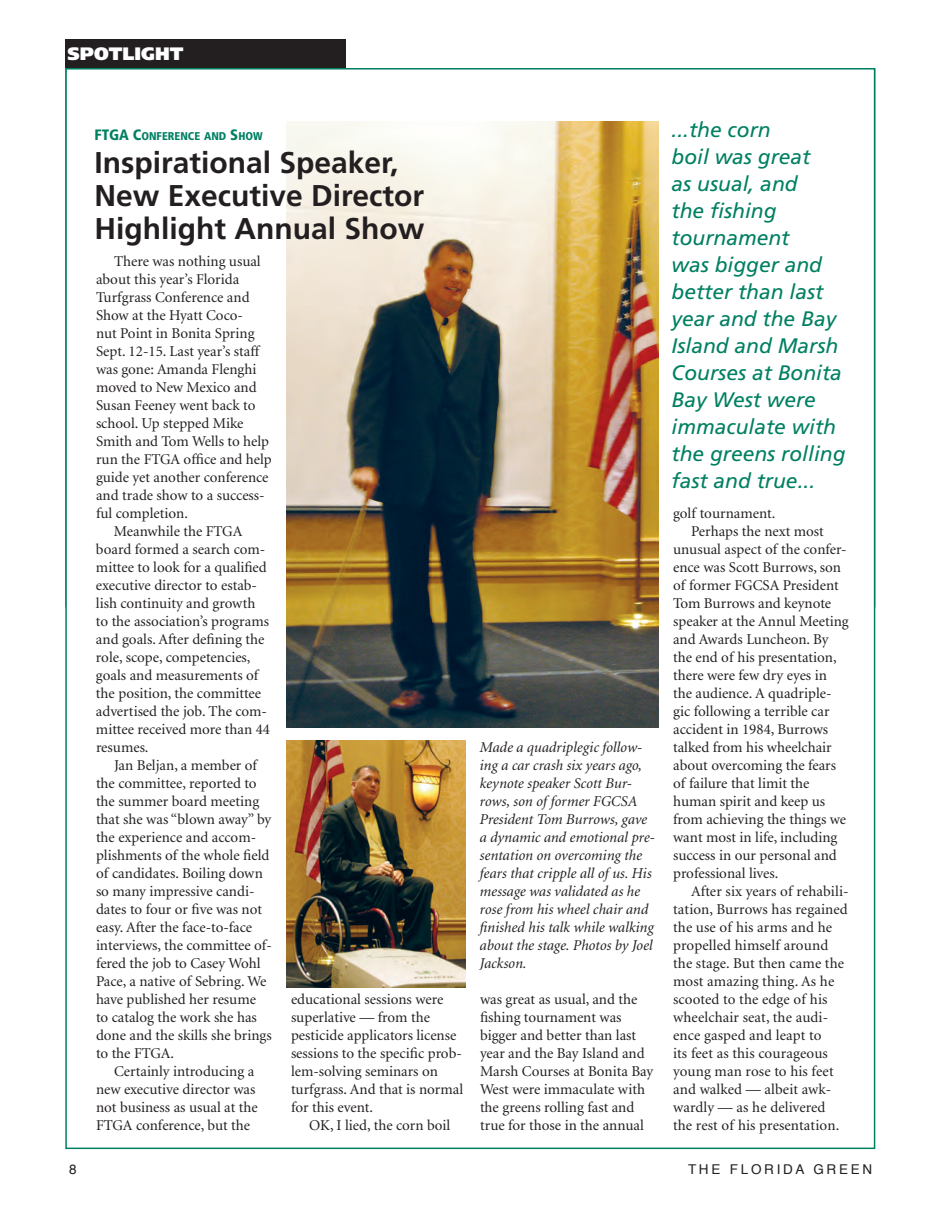
<style>
.page{position:relative;width:945px;height:1215px;background:#fff}
.page>*{position:absolute;margin:0;border:0;box-sizing:border-box;transform-origin:0 0}
.t1{font:700 30px/33px "Frutiger";color:#231f20}
.t2{font:italic 21px/27px "Frutiger";color:#008062}
.t3{font:900 18px "Frutiger";color:#fff}
.t4{font:15px/18px "Minion";color:#231f20}
.t5{font:italic 15px/18px "Minion";color:#231f20}
.t6{font:13.5px "Helvetica";letter-spacing:.2em;color:#231f20}
.t7{font:900 condensed 11.25px "Frutiger";color:#008062}
.s1{font-size:15px}
</style>
<div class="page">
<div style="left:65px;top:39px;width:281px;height:29px;background:#231f20"></div>
<img style="left:287px;top:122px;width:371px;height:605px">
<img style="left:287px;top:741px;width:179px;height:247px">
<p class="t3" style="left:68px;top:43px;width:118px">SPOTLIGHT</p>
<p class="t7" style="left:94px;top:129px;width:170px"><span class="s1">FTGA C</span>ONFERENCE AND <span class="s1">S</span>HOW</p>
<h1 class="t1" style="left:94px;top:145px;width:332px">Inspirational Speaker,<br>New Executive Director<br>Highlight Annual Show</h1>
<p class="t4" style="left:114px;top:252px;width:148px">There was nothing usual</p>
<p class="t4" style="left:96px;top:270px;width:145px">about this year’s Florida</p>
<p class="t4" style="left:96px;top:288px;width:155px">Turfgrass Conference and</p>
<p class="t4" style="left:96px;top:306px;width:149px">Show at the Hyatt Coco-</p>
<p class="t4" style="left:96px;top:324px;width:160px">nut Point in Bonita Spring</p>
<p class="t4" style="left:96px;top:342px;width:165px">Sept. 12-15. Last year’s staff</p>
<p class="t4" style="left:96px;top:360px;width:162px">was gone: Amanda Flenghi</p>
<p class="t4" style="left:96px;top:378px;width:162px">moved to New Mexico and</p>
<p class="t4" style="left:96px;top:396px;width:161px">Susan Feeney went back to</p>
<p class="t4" style="left:96px;top:414px;width:149px">school. Up stepped Mike</p>
<p class="t4" style="left:96px;top:432px;width:175px">Smith and Tom Wells to help</p>
<p class="t4" style="left:96px;top:450px;width:177px">run the FTGA office and help</p>
<p class="t4" style="left:96px;top:468px;width:174px">guide yet another conference</p>
<p class="t4" style="left:96px;top:486px;width:170px">and trade show to a success-</p>
<p class="t4" style="left:96px;top:504px;width:94px">ful completion.</p>
<p class="t4" style="left:114px;top:522px;width:130px">Meanwhile the FTGA</p>
<p class="t4" style="left:96px;top:540px;width:171px">board formed a search com-</p>
<p class="t4" style="left:96px;top:558px;width:172px">mittee to look for a qualified</p>
<p class="t4" style="left:96px;top:576px;width:163px">executive director to estab-</p>
<p class="t4" style="left:96px;top:594px;width:161px">lish continuity and growth</p>
<p class="t4" style="left:96px;top:612px;width:175px">to the association’s programs</p>
<p class="t4" style="left:96px;top:630px;width:170px">and goals. After defining the</p>
<p class="t4" style="left:96px;top:648px;width:156px">role, scope, competencies,</p>
<p class="t4" style="left:96px;top:666px;width:164px">goals and measurements of</p>
<p class="t4" style="left:96px;top:684px;width:167px">the position, the committee</p>
<p class="t4" style="left:96px;top:702px;width:173px">advertised the job. The com-</p>
<p class="t4" style="left:96px;top:720px;width:176px">mittee received more than 44</p>
<p class="t4" style="left:96px;top:738px;width:54px">resumes.</p>
<p class="t4" style="left:114px;top:756px;width:145px">Jan Beljan, a member of</p>
<p class="t4" style="left:96px;top:774px;width:162px">the committee, reported to</p>
<p class="t4" style="left:96px;top:792px;width:165px">the summer board meeting</p>
<p class="t4" style="left:96px;top:810px;width:177px">that she was “blown away” by</p>
<p class="t4" style="left:96px;top:828px;width:162px">the experience and accom-</p>
<p class="t4" style="left:96px;top:846px;width:175px">plishments of the whole field</p>
<p class="t4" style="left:96px;top:864px;width:168px">of candidates. Boiling down</p>
<p class="t4" style="left:96px;top:882px;width:160px">so many impressive candi-</p>
<p class="t4" style="left:96px;top:900px;width:168px">dates to four or five was not</p>
<p class="t4" style="left:96px;top:918px;width:158px">easy. After the face-to-face</p>
<p class="t4" style="left:96px;top:936px;width:177px">interviews, the committee of-</p>
<p class="t4" style="left:96px;top:954px;width:166px">fered the job to Casey Wohl</p>
<p class="t4" style="left:96px;top:972px;width:172px">Pace, a native of Sebring. We</p>
<p class="t4" style="left:96px;top:990px;width:162px">have published her resume</p>
<p class="t4" style="left:96px;top:1008px;width:162px">to catalog the work she has</p>
<p class="t4" style="left:96px;top:1026px;width:177px">done and the skills she brings</p>
<p class="t4" style="left:96px;top:1044px;width:80px">to the FTGA.</p>
<p class="t4" style="left:114px;top:1062px;width:142px">Certainly introducing a</p>
<p class="t4" style="left:96px;top:1080px;width:161px">new executive director was</p>
<p class="t4" style="left:96px;top:1098px;width:163px">not business as usual at the</p>
<p class="t4" style="left:96px;top:1116px;width:156px">FTGA conference, but the</p>
<p class="t4" style="left:291px;top:990px;width:174px">educational sessions were superlative — from the pesticide applicators license sessions to the specific prob&shy;lem-solving seminars on turfgrass. And that is normal for this event.</p>
<p class="t4" style="left:309px;top:1116px;width:143px">OK, I lied, the corn boil</p>
<p class="t5" style="left:479px;top:738px;width:177px">Made a quadriplegic follow&shy;ing a car crash six years ago, keynote speaker Scott Bur&shy;rows, son of former FGCSA<br>President Tom Burrows, gave a dynamic and emotional pre&shy;sentation on overcoming the fears that cripple all of us. His message was validated as he rose from his wheel chair and finished his talk while walking about the stage. Photos by Joel<br>Jackson.</p>
<p class="t4" style="left:480px;top:990px;width:175px">was great as usual, and the fishing tournament was bigger and better than last year and the Bay Island and<br>Marsh Courses at Bonita Bay<br>West were immaculate with the greens rolling fast and true for those in the annual</p>
<h2 class="t2" style="left:672px;top:117px;width:175px">...the corn<br>boil was great<br>as usual, and<br>the fishing tournament<br>was bigger and better than last year and the Bay<br>Island and Marsh<br>Courses at Bonita<br>Bay West were immaculate with the greens rolling fast and true...</h2>
<p class="t4" style="left:673px;top:504px;width:104px">golf tournament.</p>
<p class="t4" style="left:691px;top:522px;width:134px">Perhaps the next most</p>
<p class="t4" style="left:673px;top:540px;width:175px">unusual aspect of the confer-</p>
<p class="t4" style="left:673px;top:558px;width:170px">ence was Scott Burrows, son</p>
<p class="t4" style="left:673px;top:576px;width:167px">of former FGCSA President</p>
<p class="t4" style="left:673px;top:594px;width:160px">Tom Burrows and keynote</p>
<p class="t4" style="left:673px;top:612px;width:177px">speaker at the Annul Meeting</p>
<p class="t4" style="left:673px;top:630px;width:157px">and Awards Luncheon. By</p>
<p class="t4" style="left:673px;top:648px;width:165px">the end of his presentation,</p>
<p class="t4" style="left:673px;top:666px;width:155px">there were few dry eyes in</p>
<p class="t4" style="left:673px;top:684px;width:160px">the audience. A quadriple-</p>
<p class="t4" style="left:673px;top:702px;width:158px">gic following a terrible car</p>
<p class="t4" style="left:673px;top:720px;width:157px">accident in 1984, Burrows</p>
<p class="t4" style="left:673px;top:738px;width:160px">talked from his wheelchair</p>
<p class="t4" style="left:673px;top:756px;width:164px">about overcoming the fears</p>
<p class="t4" style="left:673px;top:774px;width:138px">of failure that limit the</p>
<p class="t4" style="left:673px;top:792px;width:154px">human spirit and keep us</p>
<p class="t4" style="left:673px;top:810px;width:175px">from achieving the things we</p>
<p class="t4" style="left:673px;top:828px;width:166px">want most in life, including</p>
<p class="t4" style="left:673px;top:846px;width:165px">success in our personal and</p>
<p class="t4" style="left:673px;top:864px;width:107px">professional lives.</p>
<p class="t4" style="left:691px;top:882px;width:159px">After six years of rehabili-</p>
<p class="t4" style="left:673px;top:900px;width:176px">tation, Burrows has regained</p>
<p class="t4" style="left:673px;top:918px;width:161px">the use of his arms and he</p>
<p class="t4" style="left:673px;top:936px;width:157px">propelled himself around</p>
<p class="t4" style="left:673px;top:954px;width:173px">the stage. But then came the</p>
<p class="t4" style="left:673px;top:972px;width:163px">most amazing thing. As he</p>
<p class="t4" style="left:673px;top:990px;width:156px">scooted to the edge of his</p>
<p class="t4" style="left:673px;top:1008px;width:157px">wheelchair seat, the audi-</p>
<p class="t4" style="left:673px;top:1026px;width:150px">ence gasped and leapt to</p>
<p class="t4" style="left:673px;top:1044px;width:156px">its feet as this courageous</p>
<p class="t4" style="left:673px;top:1062px;width:162px">young man rose to his feet</p>
<p class="t4" style="left:673px;top:1080px;width:160px">and walked — albeit awk-</p>
<p class="t4" style="left:673px;top:1098px;width:154px">wardly — as he delivered</p>
<p class="t4" style="left:673px;top:1116px;width:168px">the rest of his presentation.</p>
<p class="t6" style="left:69px;top:1158px;width:9px">8</p>
<p class="t6" style="left:688px;top:1158px;width:186px">THE FLORIDA GREEN</p>
</div>
